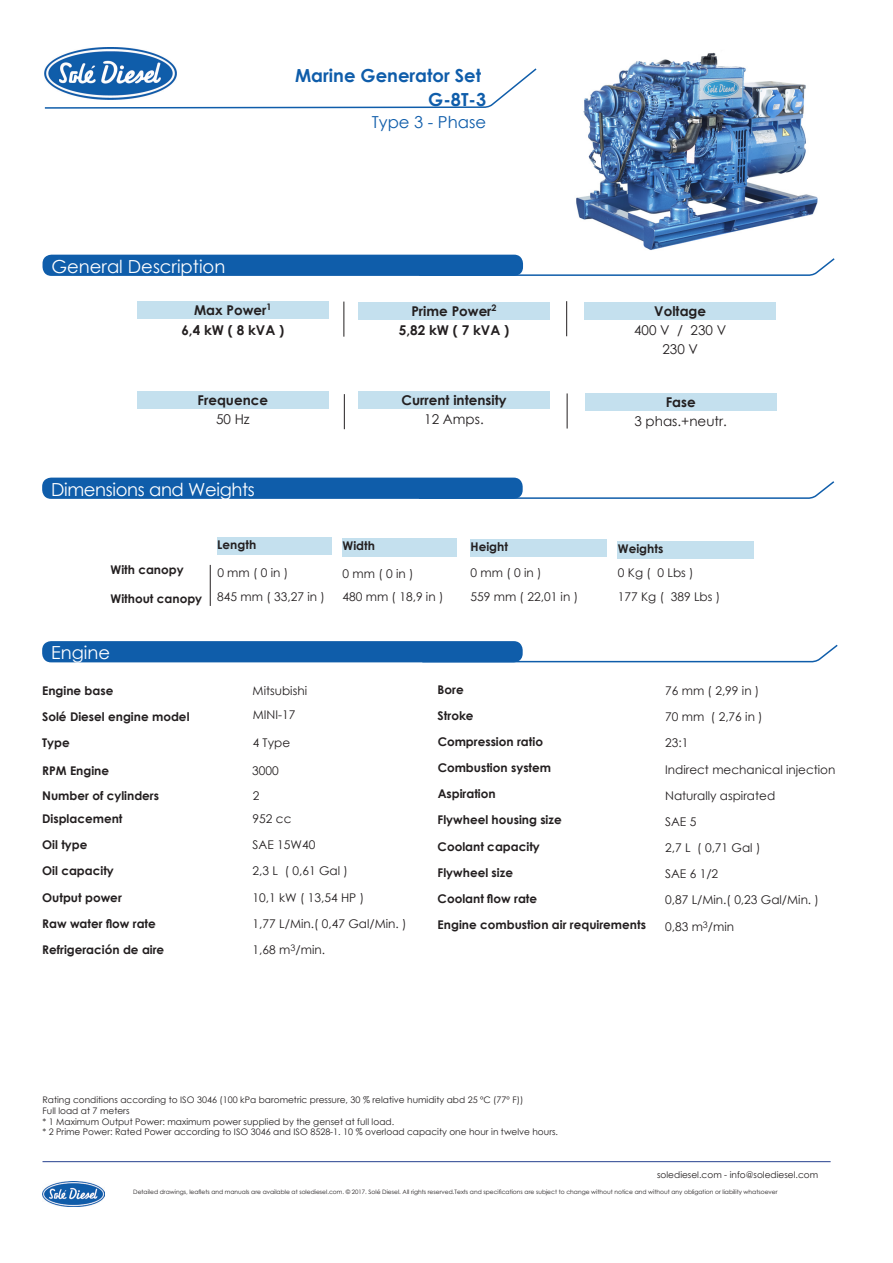
<style>
.page{position:relative;width:893px;height:1263px;background:#fff}
.page>*{position:absolute;margin:0;border:0;box-sizing:border-box;transform-origin:0 0}
.t1{font:700 18px/23.5px "Century Gothic";color:#0f5daa;text-align:right}
.t2{font:18px "Century Gothic";color:#fff}
.t3{font:18px "Century Gothic";letter-spacing:-.02em;color:#fff}
.t4{font:16.5px "Century Gothic";color:#0f5daa}
.t5{font:700 13.5px "Century Gothic";color:#231f20}
.t6{font:13.5px "Century Gothic";color:#231f20}
.t7{font:700 12px "Century Gothic";color:#231f20}
.t8{font:12px "Century Gothic";color:#231f20}
.t9{font:9px "Century Gothic";color:#231f20}
.t10{font:6px "Century Gothic";color:#231f20}
</style>
<div class="page">
<img style="left:576px;top:52px;width:242px;height:198px">
<img style="left:46px;top:47px;width:129px;height:20px">
<div style="left:43px;top:255px;width:480px;height:21px;background:#0f5daa;border-radius:9px"></div>
<div style="left:42px;top:478px;width:481px;height:21px;background:#0f5daa;border-radius:9px"></div>
<div style="left:42px;top:641px;width:481px;height:21px;background:#0f5daa;border-radius:9px"></div>
<div style="left:137px;top:302px;width:191px;height:17px;background:#c4e0ee"></div>
<div style="left:584px;top:302px;width:192px;height:17px;background:#c4e0ee"></div>
<div style="left:217px;top:537px;width:115px;height:17px;background:#c4e0ee"></div>
<div style="left:343px;top:538px;width:114px;height:18px;background:#c4e0ee"></div>
<div style="left:471px;top:539px;width:136px;height:17px;background:#c4e0ee"></div>
<div style="left:618px;top:541px;width:136px;height:17px;background:#c4e0ee"></div>
<div style="left:358px;top:392px;width:192px;height:17px;background:#c4e0ee"></div>
<div style="left:585px;top:393px;width:191px;height:17px;background:#c4e0ee"></div>
<div style="left:137px;top:391px;width:192px;height:17px;background:#c4e0ee"></div>
<div style="left:358px;top:302px;width:192px;height:17px;background:#c4e0ee"></div>
<hr style="left:210px;top:565px;width:1px;height:41px;background:#231f20">
<img style="left:43px;top:1181px;width:62px;height:25px">
<hr style="left:43px;top:1161px;width:788px;height:1px;background:#253f8e">
<hr style="left:344px;top:302px;width:1px;height:35px;background:#231f20">
<hr style="left:344px;top:394px;width:1px;height:35px;background:#231f20">
<hr style="left:566px;top:301px;width:1px;height:35px;background:#231f20">
<hr style="left:567px;top:393px;width:1px;height:35px;background:#231f20">
<svg style="left:418px;top:257px;width:417px;height:19px"></svg>
<svg style="left:44px;top:67px;width:493px;height:42px"></svg>
<svg style="left:417px;top:480px;width:418px;height:19px"></svg>
<svg style="left:421px;top:643px;width:417px;height:20px"></svg>
<p class="t2" style="left:52px;top:254px;width:175px">General Description</p>
<p class="t1" style="left:295px;top:63px;width:193px">Marine Generator Set<br>G-8T-3</p>
<p class="t4" style="left:372px;top:111px;width:116px">Type 3 - Phase</p>
<p class="t5" style="left:194px;top:300px;width:79px">Max Power<sup>1</sup></p>
<p class="t5" style="left:654px;top:300px;width:53px">Voltage</p>
<p class="t5" style="left:411px;top:300px;width:87px">Prime Power<sup>2</sup></p>
<p class="t5" style="left:181px;top:320px;width:104px">6,4 kW ( 8 kVA )</p>
<p class="t5" style="left:399px;top:320px;width:112px">5,82 kW ( 7 kVA )</p>
<p class="t6" style="left:634px;top:320px;width:94px">400 V / 230 V</p>
<p class="t6" style="left:662px;top:340px;width:37px">230 V</p>
<p class="t5" style="left:401px;top:390px;width:107px">Current intensity</p>
<p class="t6" style="left:424px;top:410px;width:61px">12 Amps.</p>
<p class="t5" style="left:198px;top:389px;width:72px">Frequence</p>
<p class="t5" style="left:666px;top:391px;width:31px">Fase</p>
<p class="t6" style="left:216px;top:409px;width:35px">50 Hz</p>
<p class="t6" style="left:634px;top:412px;width:94px">3 phas.+neutr.</p>
<p class="t3" style="left:51px;top:476px;width:205px">Dimensions and Weights</p>
<p class="t7" style="left:217px;top:536px;width:40px">Length</p>
<p class="t7" style="left:343px;top:537px;width:34px">Width</p>
<p class="t7" style="left:471px;top:538px;width:39px">Height</p>
<p class="t7" style="left:618px;top:540px;width:47px">Weights</p>
<p class="t7" style="left:111px;top:560px;width:75px">With canopy</p>
<p class="t8" style="left:217px;top:564px;width:73px">0 mm ( 0 in )</p>
<p class="t8" style="left:343px;top:565px;width:73px">0 mm ( 0 in )</p>
<p class="t8" style="left:471px;top:564px;width:73px">0 mm ( 0 in )</p>
<p class="t8" style="left:618px;top:564px;width:77px">0 Kg ( 0 Lbs )</p>
<p class="t7" style="left:111px;top:589px;width:93px">Without canopy</p>
<p class="t8" style="left:217px;top:588px;width:109px">845 mm ( 33,27 in )</p>
<p class="t8" style="left:343px;top:588px;width:102px">480 mm ( 18,9 in )</p>
<p class="t8" style="left:471px;top:588px;width:109px">559 mm ( 22,01 in )</p>
<p class="t8" style="left:618px;top:588px;width:104px">177 Kg ( 389 Lbs )</p>
<p class="t2" style="left:51px;top:640px;width:61px">Engine</p>
<p class="t8" style="left:253px;top:682px;width:56px">Mitsubishi</p>
<p class="t7" style="left:438px;top:680px;width:28px">Bore</p>
<p class="t7" style="left:42px;top:681px;width:73px">Engine base</p>
<p class="t8" style="left:665px;top:682px;width:96px">76 mm ( 2,99 in )</p>
<p class="t7" style="left:42px;top:708px;width:149px">Solé Diesel engine model</p>
<p class="t7" style="left:438px;top:732px;width:107px">Compression ratio</p>
<p class="t8" style="left:253px;top:706px;width:44px">MINI-17</p>
<p class="t7" style="left:438px;top:706px;width:37px">Stroke</p>
<p class="t8" style="left:665px;top:708px;width:99px">70 mm ( 2,76 in )</p>
<p class="t7" style="left:42px;top:734px;width:29px">Type</p>
<p class="t8" style="left:253px;top:735px;width:39px">4 Type</p>
<p class="t8" style="left:665px;top:735px;width:25px">23:1</p>
<p class="t7" style="left:42px;top:761px;width:68px">RPM Engine</p>
<p class="t8" style="left:252px;top:762px;width:28px">3000</p>
<p class="t7" style="left:438px;top:759px;width:115px">Combustion system</p>
<p class="t8" style="left:665px;top:761px;width:172px">Indirect mechanical injection</p>
<p class="t7" style="left:42px;top:786px;width:118px">Number of cylinders</p>
<p class="t8" style="left:253px;top:787px;width:8px">2</p>
<p class="t7" style="left:438px;top:785px;width:60px">Aspiration</p>
<p class="t8" style="left:665px;top:787px;width:112px">Naturally aspirated</p>
<p class="t7" style="left:42px;top:810px;width:82px">Displacement</p>
<p class="t8" style="left:253px;top:810px;width:40px">952 cc</p>
<p class="t7" style="left:438px;top:811px;width:126px">Flywheel housing size</p>
<p class="t8" style="left:665px;top:813px;width:33px">SAE 5</p>
<p class="t7" style="left:42px;top:836px;width:47px">Oil type</p>
<p class="t8" style="left:253px;top:836px;width:64px">SAE 15W40</p>
<p class="t7" style="left:438px;top:837px;width:104px">Coolant capacity</p>
<p class="t8" style="left:665px;top:839px;width:97px">2,7 L ( 0,71 Gal )</p>
<p class="t7" style="left:42px;top:862px;width:73px">Oil capacity</p>
<p class="t8" style="left:253px;top:863px;width:97px">2,3 L ( 0,61 Gal )</p>
<p class="t7" style="left:438px;top:863px;width:77px">Flywheel size</p>
<p class="t8" style="left:665px;top:865px;width:55px">SAE 6 1/2</p>
<p class="t7" style="left:42px;top:888px;width:81px">Output power</p>
<p class="t8" style="left:253px;top:889px;width:113px">10,1 kW ( 13,54 HP )</p>
<p class="t7" style="left:438px;top:889px;width:101px">Coolant flow rate</p>
<p class="t8" style="left:665px;top:892px;width:155px">0,87 L/Min.( 0,23 Gal/Min. )</p>
<p class="t7" style="left:42px;top:914px;width:115px">Raw water flow rate</p>
<p class="t8" style="left:253px;top:915px;width:155px">1,77 L/Min.( 0,47 Gal/Min. )</p>
<p class="t7" style="left:438px;top:916px;width:210px">Engine combustion air requirements</p>
<p class="t8" style="left:665px;top:918px;width:71px">0,83 m<sup>3</sup>/min</p>
<p class="t7" style="left:42px;top:940px;width:124px">Refrigeración de aire</p>
<p class="t8" style="left:253px;top:941px;width:74px">1,68 m<sup>3</sup>/min.</p>
<p class="t9" style="left:43px;top:1093px;width:482px">Rating conditions according to ISO 3046 (100 kPa barometric pressure, 30 % relative humidity abd 25 ºC (77º F))</p>
<p class="t9" style="left:43px;top:1104px;width:88px">Full load at 7 meters</p>
<p class="t9" style="left:43px;top:1115px;width:353px">* 1 Maximum Output Power: maximum power supplied by the genset at full load.</p>
<p class="t9" style="left:43px;top:1126px;width:517px">* 2 Prime Power: Rated Power according to ISO 3046 and ISO 8528-1. 10 % overload capacity one hour in twelve hours.</p>
<p class="t9" style="left:657px;top:1168px;width:163px">solediesel.com - info@solediesel.com</p>
<p class="t10" style="left:133px;top:1187px;width:646px">Detailed drawings, leaflets and manuals are available at solediesel.com. © 2017. Solé Diesel. All rights reserved.Texts and specifications are subject to change without notice and without any obligation or liability whatsoever</p>
</div>
